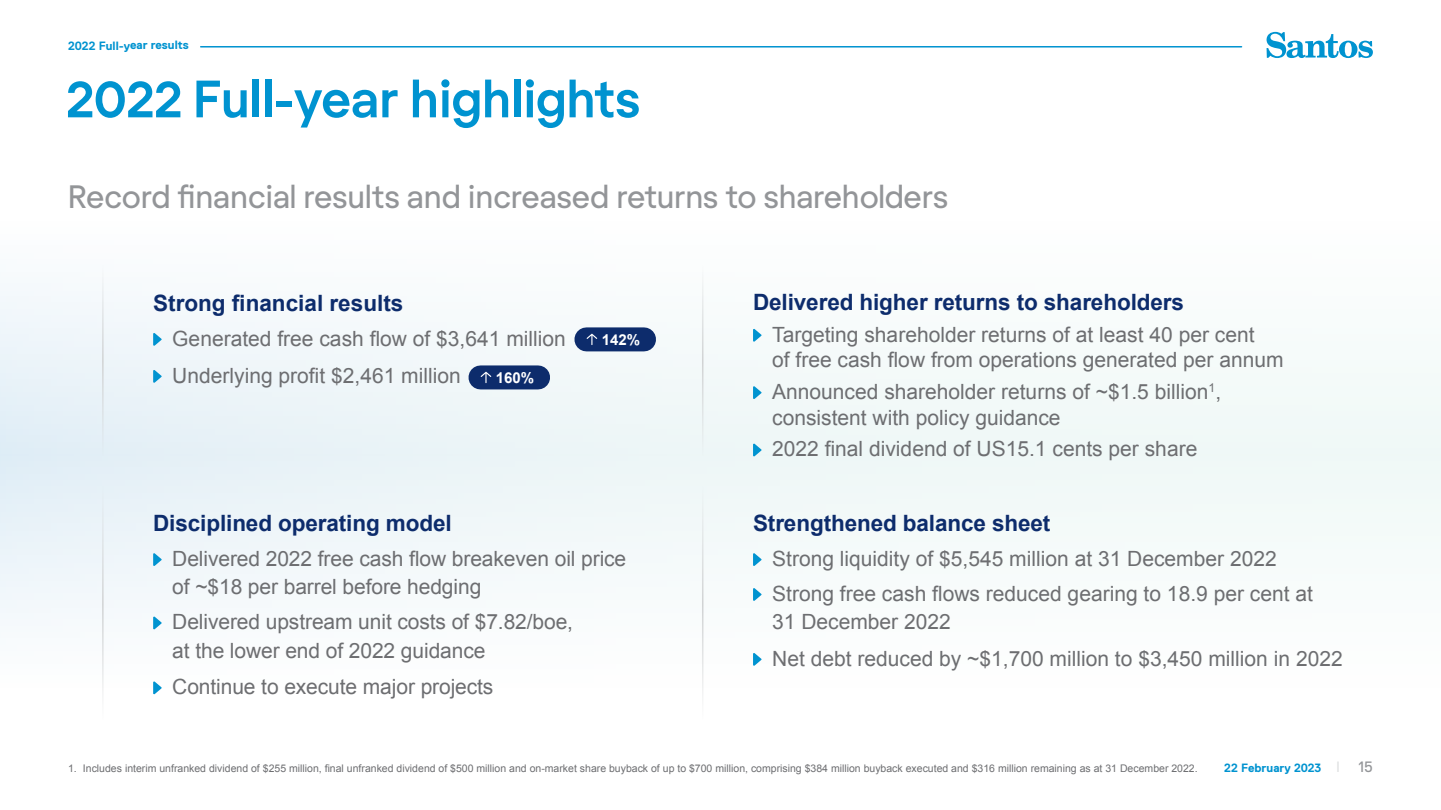
<style>
.page{position:relative;width:1441px;height:810px;background:#fff}
.page>*{position:absolute;margin:0;border:0;box-sizing:border-box;transform-origin:0 0}
.t1{font:700 51px "Regola Pro";letter-spacing:-.01em;color:#0093d0}
.t2{font:31.5px "Regola Pro";letter-spacing:-.01em;color:#939598}
.t3{font:700 22.5px "Arial";letter-spacing:-.005em;color:#0d2c6c}
.t4{font:21px/28.5px "Arial";color:#6d6e71}
.t5{font:700 15px "Arial";color:#fff}
.t6{font:15px "Replica Pro";color:#939598}
.t7{font:700 12px "Replica Pro";letter-spacing:-.005em;color:#0093d0}
.t8{font:10.5px "Arial";color:#6d6e71}
.s1{font-weight:300;font-size:15px;color:#d1d3d4}
</style>
<div class="page">
<svg style="left:1266px;top:32px;width:106px;height:26px"></svg>
<hr style="left:201px;top:46px;width:1040px;height:2px;background:#0093d0">
<div style="left:0;top:217px;width:1440px;height:478px;background:#f5fafa"></div>
<svg style="left:153px;top:333px;width:9px;height:13px"></svg>
<svg style="left:153px;top:370px;width:9px;height:13px"></svg>
<svg style="left:153px;top:553px;width:9px;height:13px"></svg>
<svg style="left:153px;top:616px;width:9px;height:14px"></svg>
<svg style="left:153px;top:681px;width:9px;height:14px"></svg>
<svg style="left:753px;top:329px;width:8px;height:13px"></svg>
<svg style="left:753px;top:386px;width:8px;height:13px"></svg>
<svg style="left:753px;top:443px;width:8px;height:14px"></svg>
<svg style="left:753px;top:553px;width:8px;height:13px"></svg>
<svg style="left:753px;top:588px;width:8px;height:13px"></svg>
<svg style="left:753px;top:653px;width:8px;height:13px"></svg>
<hr style="left:702px;top:487px;width:1px;height:232px;background:#d1d3d4">
<hr style="left:102px;top:487px;width:2px;height:232px;background:#d1d3d4">
<hr style="left:702px;top:265px;width:1px;height:190px;background:#d1d3d4">
<hr style="left:102px;top:265px;width:2px;height:190px;background:#d1d3d4">
<div style="left:586px;top:327px;width:58px;height:24px;background:#0d2c6c"></div>
<svg style="left:586px;top:334px;width:11px;height:11px"></svg>
<div style="left:480px;top:365px;width:58px;height:24px;background:#0d2c6c"></div>
<svg style="left:480px;top:372px;width:11px;height:11px"></svg>
<p class="t7" style="left:68px;top:39px;width:122px">2022 Full-year results</p>
<h1 class="t1" style="left:66px;top:63px;width:576px">2022 Full-year highlights</h1>
<h2 class="t2" style="left:68px;top:175px;width:881px">Record financial results and increased returns to shareholders</h2>
<p class="t3" style="left:153px;top:288px;width:252px">Strong financial results</p>
<p class="t4" style="left:172px;top:320px;width:395px;line-height:37px">Generated free cash flow of $3,641 million<br>Underlying profit $2,461 million</p>
<p class="t5" style="left:496px;top:368px;width:40px">160%</p>
<p class="t5" style="left:601px;top:330px;width:40px">142%</p>
<p class="t3" style="left:153px;top:508px;width:300px">Disciplined operating model</p>
<p class="t4" style="left:172px;top:545px;width:455px">Delivered 2022 free cash flow breakeven oil price of ~$18 per barrel before hedging</p>
<p class="t4" style="left:172px;top:608px;width:402px">Delivered upstream unit costs of $7.82/boe, at the lower end of 2022 guidance</p>
<p class="t4" style="left:172px;top:673px;width:323px">Continue to execute major projects</p>
<p class="t3" style="left:753px;top:287px;width:432px">Delivered higher returns to shareholders</p>
<p class="t4" style="left:772px;top:322px;width:513px;line-height:25.5px">Targeting shareholder returns of at least 40 per cent<br>of free cash flow from operations generated per annum</p>
<p class="t4" style="left:772px;top:379px;width:450px;line-height:25.5px">Announced shareholder returns of ~$1.5 billion <sup>1</sup>, consistent with policy guidance</p>
<p class="t4" style="left:772px;top:435px;width:426px">2022 final dividend of US15.1 cents per share</p>
<p class="t3" style="left:753px;top:508px;width:299px">Strengthened balance sheet</p>
<p class="t4" style="left:772px;top:541px;width:542px;line-height:35px">Strong liquidity of $5,545 million at 31 December 2022<br>Strong free cash flows reduced gearing to 18.9 per cent at</p>
<p class="t4" style="left:772px;top:604px;width:572px;line-height:36.5px">31 December 2022<br>Net debt reduced by ~$1,700 million to $3,450 million in 2022</p>
<p class="t8" style="left:68px;top:761px;width:1130px">1. Includes interim unfranked dividend of $255 million, final unfranked dividend of $500 million and on-market share buyback of up to $700 million, comprising $384 million buyback executed and $316 million remaining as at 31 December 2022.</p>
<p class="t7" style="left:1224px;top:761px;width:117px">22 February 2023 <span class="s1">I</span></p>
<p class="t6" style="left:1358px;top:758px;width:16px">15</p>
</div>
